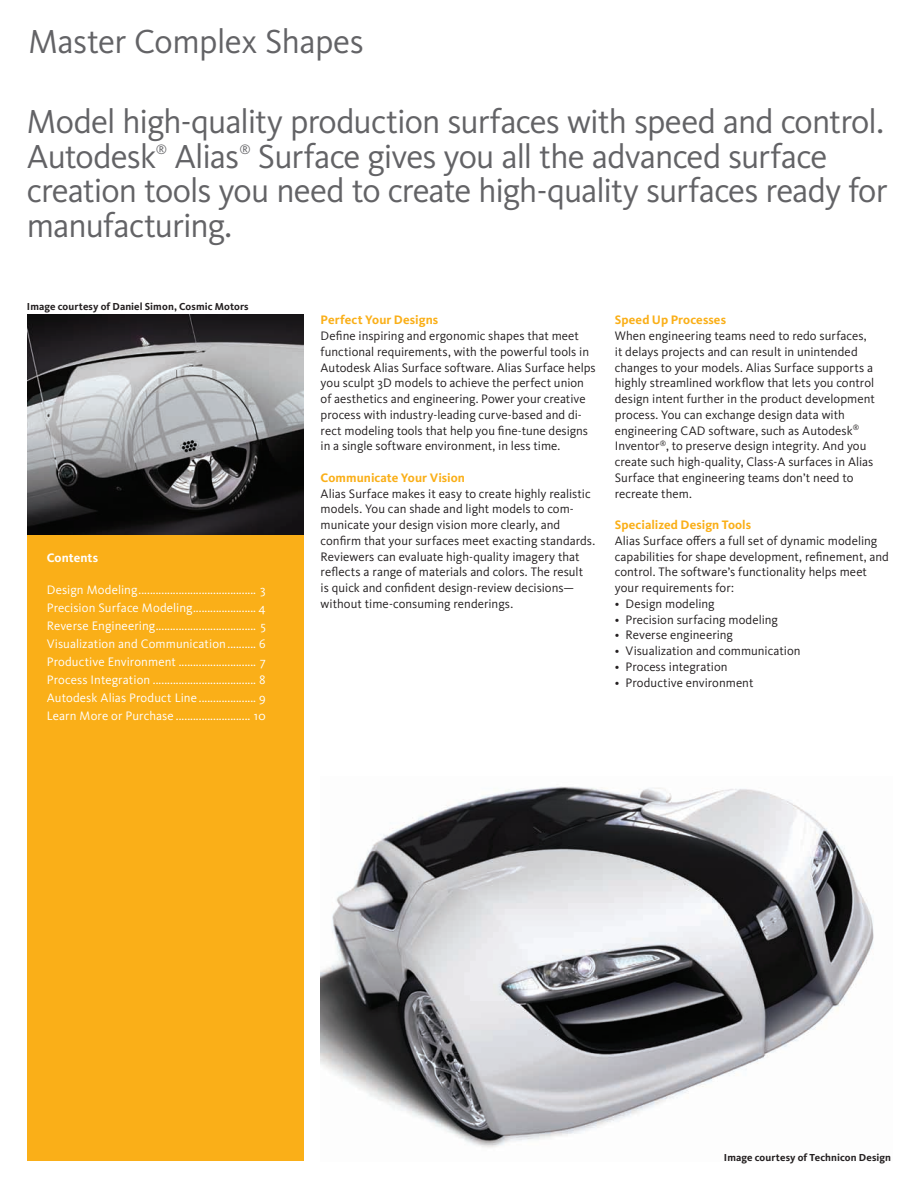
<style>
.page{position:relative;width:918px;height:1188px;background:#fff}
.page>*{position:absolute;margin:0;border:0;box-sizing:border-box;transform-origin:0 0}
.t1{font:34.5px/34.5px "Kievit Pro";letter-spacing:-.025em;color:#636366}
.t2{font:13.05px "Kievit Pro";color:#636366}
.t3{font:12.75px/15.8px "Kievit Pro";color:#231f20}
.t4{font:12.75px/18px "Kievit Pro";letter-spacing:.005em;color:#fff;text-align:justify}
.t5{font:700 12.75px "Kievit Pro";letter-spacing:.005em;color:#fff}
.t6{font:700 10.5px "Kievit Pro";letter-spacing:.01em;color:#231f20}
.s1{font-weight:700;color:#faaf18}
</style>
<div class="page">
<img style="left:27px;top:315px;width:277px;height:221px">
<div style="left:27px;top:536px;width:277px;height:625px;background:#faaf18"></div>
<img style="left:321px;top:786px;width:553px;height:362px">
<p class="t1" style="left:28px;top:24px;width:337px">Master Complex Shapes</p>
<p class="t1" style="left:27px;top:104px;width:859px">Model high-quality production surfaces with speed and control.<br>Autodesk</p>
<p class="t1" style="left:27px;top:139px;width:862px;text-indent:231px">Surface gives you all the advanced surface creation tools you need to create high-quality surfaces ready for manufacturing.</p>
<p class="t2" style="left:156px;top:142px;width:13px">®</p>
<p class="t1" style="left:174px;top:139px;width:66px">Alias</p>
<p class="t2" style="left:239px;top:142px;width:13px">®</p>
<p class="t6" style="left:27px;top:300px;width:223px">Image courtesy of Daniel Simon, Cosmic Motors</p>
<p class="t5" style="left:47px;top:550px;width:53px">Contents</p>
<p class="t4" style="left:47px;top:581px;width:221px">Design Modeling......................................... 3<br>Precision Surface Modeling...................... 4<br>Reverse Engineering................................... 5<br>Visualization and Communication.......... 6<br>Productive Environment ........................... 7<br>Process Integration .................................... 8<br>Autodesk Alias Product Line .................... 9<br>Learn More or Purchase .......................... 10</p>
<p class="t3" style="left:321px;top:312px;width:277px"><span class="s1">Perfect Your Designs<br></span>Define inspiring and ergonomic shapes that meet functional requirements, with the powerful tools in Autodesk Alias Surface software. Alias Surface helps you sculpt 3D models to achieve the perfect union of aesthetics and engineering. Power your creative process with industry-leading curve-based and di&shy;rect modeling tools that help you fine-tune designs in a single software environment, in less time.</p>
<p class="t3" style="left:321px;top:470px;width:276px"><span class="s1">Communicate Your Vision<br></span>Alias Surface makes it easy to create highly realistic models. You can shade and light models to com&shy;municate your design vision more clearly, and confirm that your surfaces meet exacting standards.<br>Reviewers can evaluate high-quality imagery that reflects a range of materials and colors. The result<br>is quick and confident design-review decisions— without time-consuming renderings.</p>
<p class="t3" style="left:615px;top:312px;width:262px"><span class="s1">Speed Up Processes<br></span>When engineering teams need to redo surfaces, it delays projects and can result in unintended changes to your models. Alias Surface supports a highly streamlined workflow that lets you control design intent further in the product development process. You can exchange design data with engineering CAD software, such as Autodesk<sup>® </sup>Inventor<sup>®</sup>, to preserve design integrity. And you create such high-quality, Class-A surfaces in Alias Surface that engineering teams don’t need to recreate them.</p>
<p class="t3" style="left:615px;top:517px;width:276px"><span class="s1">Specialized Design Tools<br></span>Alias Surface offers a full set of dynamic modeling capabilities for shape development, refinement, and control. The software’s functionality helps meet your requirements for:</p>
<p class="t3" style="left:615px;top:596px;width:101px">• Design modeling</p>
<p class="t3" style="left:615px;top:611px;width:165px">• Precision surfacing modeling</p>
<p class="t3" style="left:615px;top:627px;width:120px">• Reverse engineering</p>
<p class="t3" style="left:615px;top:643px;width:187px">• Visualization and communication</p>
<p class="t3" style="left:615px;top:659px;width:114px">• Process integration</p>
<p class="t3" style="left:615px;top:674px;width:140px">• Productive environment</p>
<p class="t6" style="left:724px;top:1151px;width:169px">Image courtesy of Technicon Design</p>
</div>
